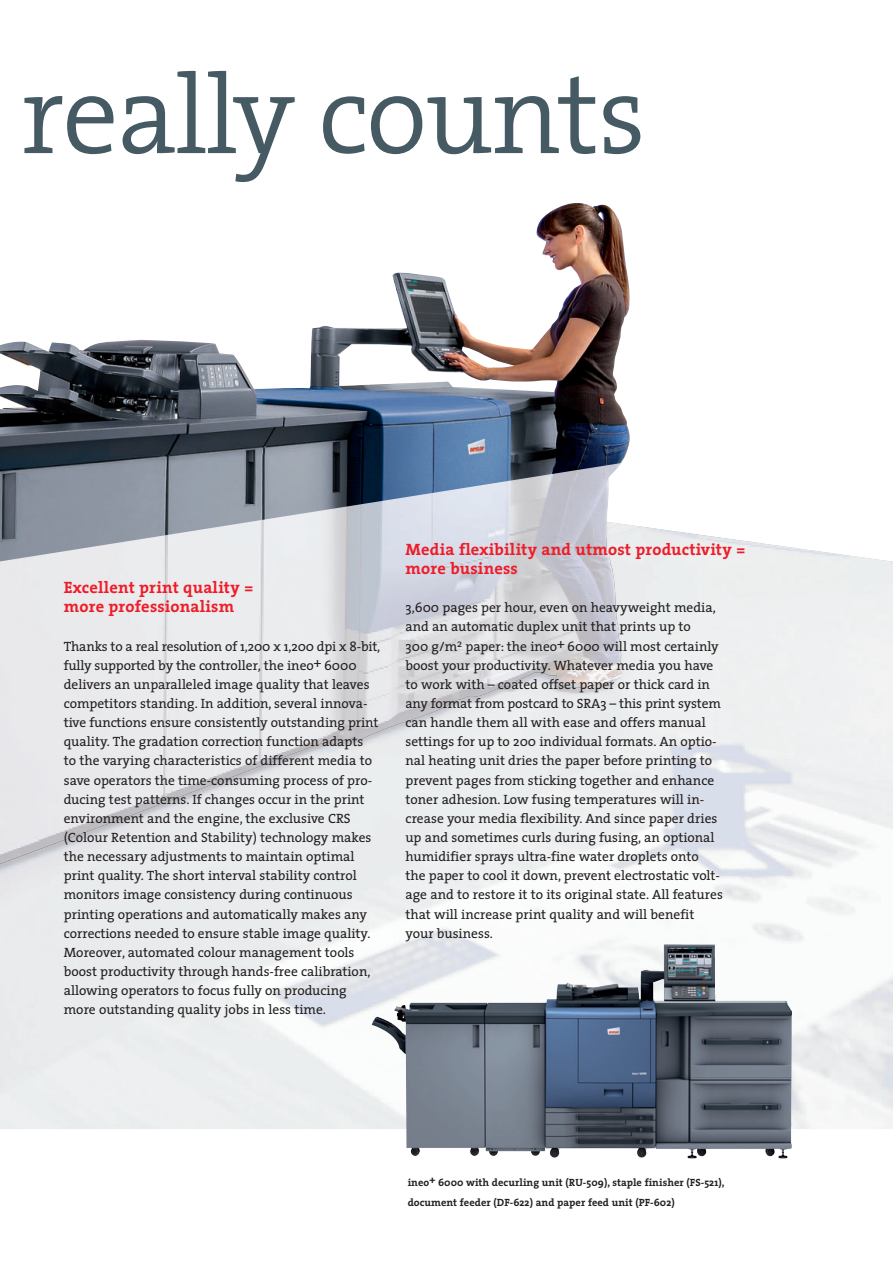
<style>
.page{position:relative;width:893px;height:1263px;background:#fff}
.page>*{position:absolute;margin:0;border:0;box-sizing:border-box;transform-origin:0 0}
.t1{font:300 112.5px "The Serif";letter-spacing:-.02em;color:#465a64}
.t2{font:700 16.5px/19.2px "The Serif";letter-spacing:.01em;color:#ee1c28}
.t3{font:13.5px/19.2px "The Serif";color:#231f20}
.t4{font:700 10.5px/19.2px "The Serif";letter-spacing:.005em;color:#231f20}
</style>
<div class="page">
<img style="left:0;top:203px;width:630px;height:209px">
<svg style="left:0;top:412px;width:630px;height:51px;background:#425062"></svg>
<img style="left:0;top:524px;width:893px;height:605px">
<img style="left:0;top:463px;width:622px;height:421px">
<img style="left:373px;top:944px;width:419px;height:215px">
<h1 class="t1" style="left:21px;top:71px;width:627px">really counts</h1>
<p class="t2" style="left:64px;top:580px;width:191px">Excellent print quality = more professionalism</p>
<p class="t3" style="left:64px;top:638px;width:318px">Thanks to a real resolution of 1,200 x 1,200 dpi x 8-bit, fully supported by the con troller, the ineo+ 6000 delivers an un paralleled image quality that leaves competitors standing. In addition, several innova&shy;tive functions ensure consistently outstanding print quality. The gradation correction function adapts<br>to the varying characteristics of different media to save operators the time-consuming process of pro&shy;ducing test patterns. If changes occur in the print environment and the engine, the exclusive CRS (Colour Retention and Stability) technology makes the necessary adjustments to maintain optimal print quality. The short interval stability control monitors image consistency during continuous printing operations and automatically makes any corrections needed to ensure stable image quality.<br>Moreover, automated colour management tools boost productivity through hands-free calibration, allowing operators to focus fully on producing more outstanding quality jobs in less time.</p>
<p class="t2" style="left:405px;top:541px;width:341px">Media flexibility and utmost productivity =</p>
<p class="t2" style="left:405px;top:560px;width:114px">more business</p>
<p class="t3" style="left:405px;top:599px;width:319px">3,600 pages per hour, even on heavyweight media, and an automatic duplex unit that prints up to<br>300 g/m<sup>2</sup> paper: the ineo+ 6000 will most certainly boost your productivity. Whatever media you have to work with – coated offset paper or thick card in any format from postcard to SRA3 – this print system can handle them all with ease and offers manual settings for up to 200 individual formats. An op tio - nal heating unit dries the paper before printing to prevent pages from sticking together and enhance toner ad hesion. Low fusing temperatures will in - crease your media flexibility. And since paper dries up and sometimes curls during fusing, an optional humidifier sprays ultra-fine water droplets onto<br>the paper to cool it down, prevent electrostatic volt&shy;age and to restore it to its original state. All features that will increase print quality and will benefit your business.</p>
<p class="t4" style="left:408px;top:1174px;width:318px">ineo+ 6000 with decurling unit (RU-509), staple finisher (FS-521), document feeder (DF-622) and paper feed unit (PF-602)</p>
</div>
